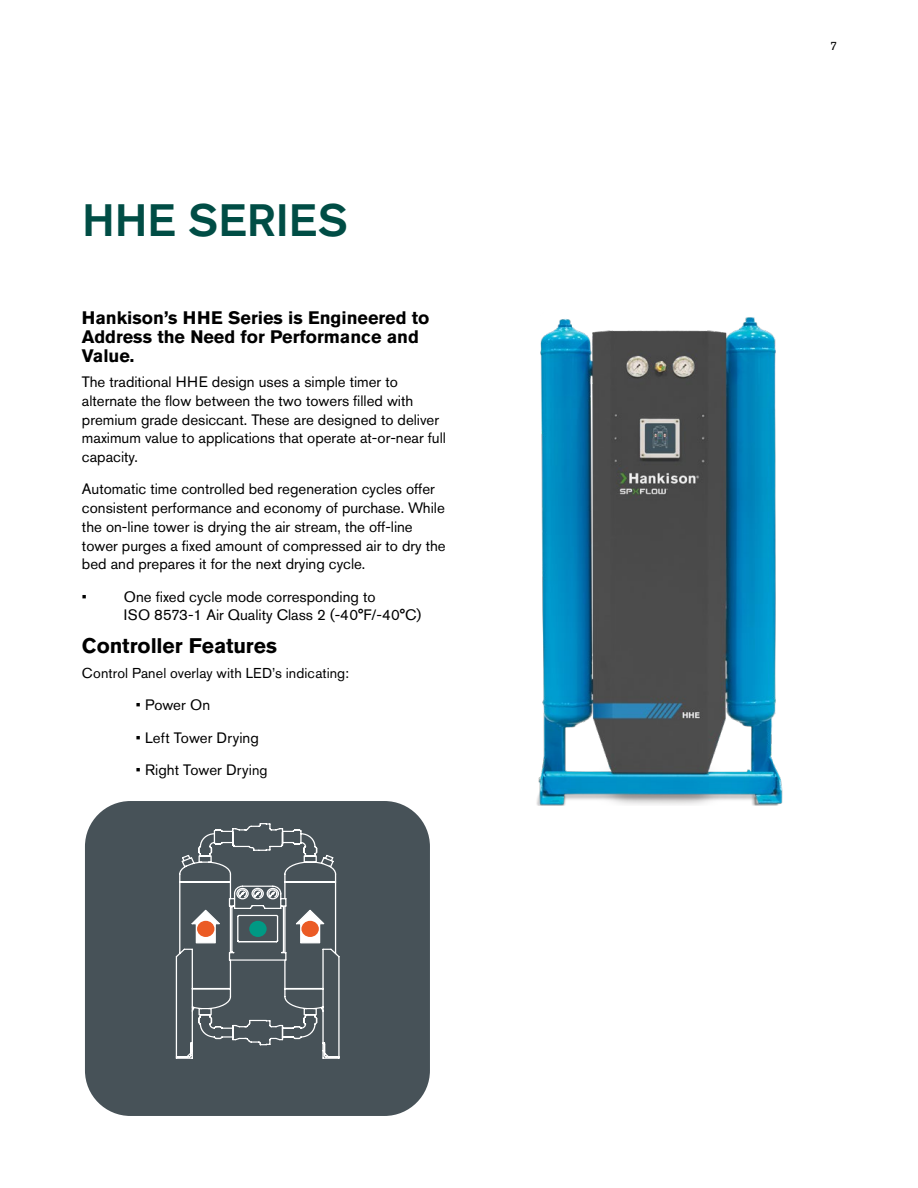
<style>
.page{position:relative;width:918px;height:1188px;background:#fff}
.page>*{position:absolute;margin:0;border:0;box-sizing:border-box;transform-origin:0 0}
.Page_Title__Akzidenz{font:500 45px "Akzidenz Grotesk Pro";color:#004d45}
.Body_Copy__Akzidenz{font:700 21px "Akzidenz Grotesk Pro";letter-spacing:-.005em;color:#000}
.Body_Copy__Akzidenz-2{font:700 18px/18.8px "Akzidenz Grotesk Pro";color:#000}
.Body_Copy__Akzidenz-3{font:15px/18.8px "Akzidenz Grotesk Pro";color:#000}
.Body_Copy__Akzidenz-4{font:14.25px "Akzidenz Grotesk Pro";letter-spacing:.01em;color:#000}
.Page_Numbers__Akzide{font:12px "Akzidenz Grotesk Pro";color:#000}
.s1{font-size:14.25px}
</style>
<div class="page">
<img style="left:536px;top:317px;width:247px;height:489px">
<div style="left:86px;top:802px;width:343px;height:313px;background:#475258"></div>
<svg style="left:175px;top:822px;width:166px;height:237px;background:#5c666b"></svg>
<div style="left:197px;top:921px;width:17px;height:16px;background:#eb5b25;border-radius:50%"></div>
<div style="left:249px;top:921px;width:18px;height:16px;background:#009984;border-radius:50%"></div>
<div style="left:301px;top:921px;width:18px;height:16px;background:#eb5b25;border-radius:50%"></div>
<div style="left:81px;top:797px;width:353px;height:323px;border:4px solid #fff;border-radius:47px"></div>
<p class="Page_Title__Akzidenz" style="left:82px;top:191px;width:267px">HHE SERIES</p>
<p class="Body_Copy__Akzidenz-2" style="left:82px;top:308px;width:349px">Hankison’s HHE Series is Engineered to<br>Address the Need for Performance and<br>Value.</p>
<p class="Body_Copy__Akzidenz-3" style="left:82px;top:372px;width:365px">The traditional HHE design uses a simple timer to alternate the flow between the two towers filled with premium grade desiccant. These are designed to deliver maximum value to applications that operate at-or-near full capacity.</p>
<p class="Body_Copy__Akzidenz-3" style="left:82px;top:480px;width:365px">Automatic time controlled bed regeneration cycles offer consistent performance and economy of purchase. While the on-line tower is drying the air stream, the off-line tower purges a fixed amount of compressed air to dry the bed and prepares it for the next drying cycle.</p>
<p class="Body_Copy__Akzidenz-3" style="left:82px;top:587px;width:6px">•</p>
<p class="Body_Copy__Akzidenz-3" style="left:124px;top:587px;width:299px">One fixed cycle mode corresponding to<br>ISO 8573-1 Air Quality Class 2 (-40°F/-40°C)</p>
<p class="Body_Copy__Akzidenz" style="left:82px;top:632px;width:197px">Controller Features</p>
<p class="Body_Copy__Akzidenz-4" style="left:82px;top:664px;width:269px">Control Panel overlay with LED’s indicating:</p>
<p class="Body_Copy__Akzidenz-3" style="left:136px;top:696px;width:76px">• Power On</p>
<p class="Body_Copy__Akzidenz-3" style="left:136px;top:728px;width:124px">• Left Tower Drying</p>
<p class="Body_Copy__Akzidenz-3" style="left:136px;top:760px;width:133px">• Right Tower Dryi<span class="s1">ng</span></p>
<p class="Page_Numbers__Akzide" style="left:830px;top:38px;width:8px">7</p>
</div>
